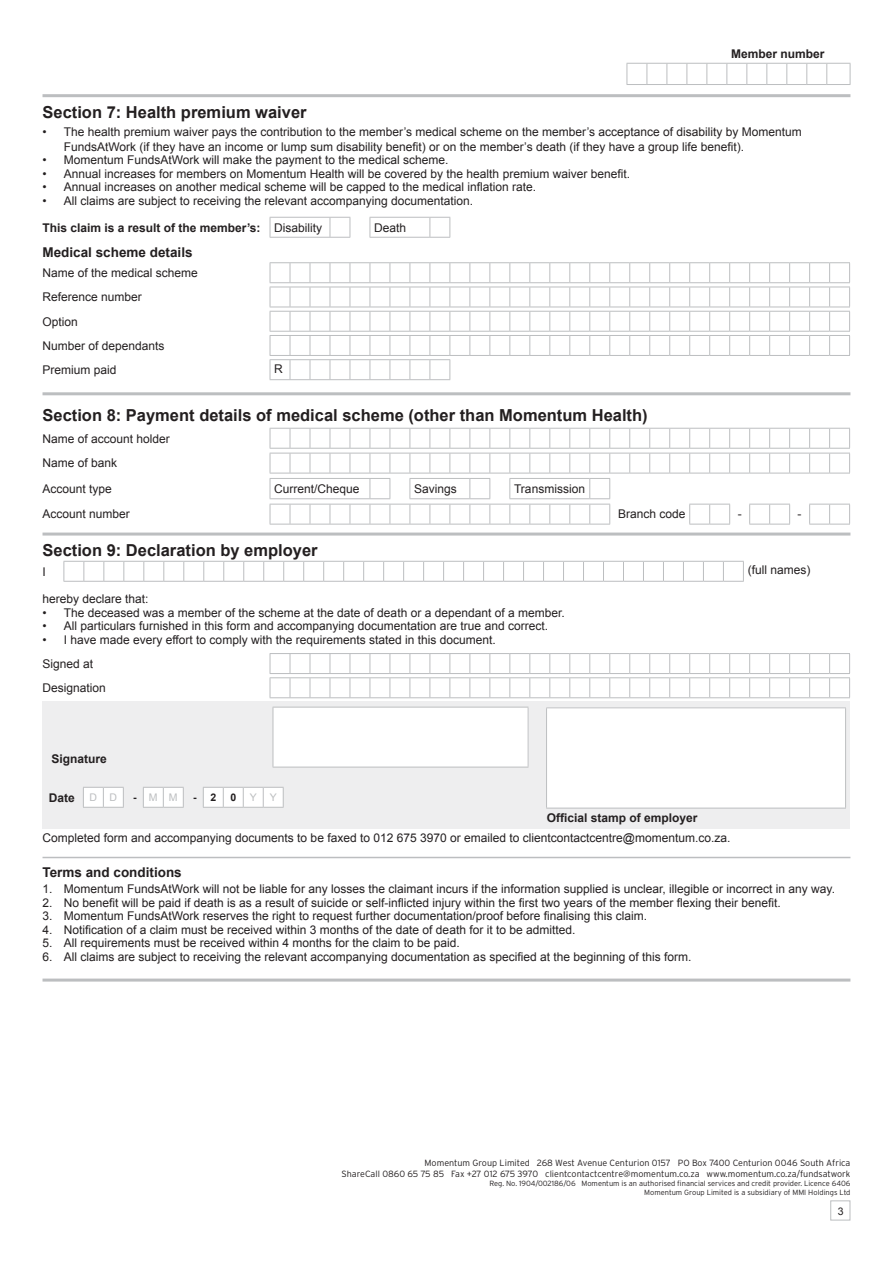
<style>
.page{position:relative;width:893px;height:1263px;background:#fff}
.page>*{position:absolute;margin:0;border:0;box-sizing:border-box;transform-origin:0 0}
.t1{font:700 16.5px "Arial";color:#231f20}
.t2{font:700 13.5px "Arial";color:#231f20}
.t3{font:12px/24.3px "Arial";color:#231f20}
.t4{font:700 12px "Arial";color:#231f20}
.t5{font:10.5px "Arial";color:#bcbec0}
.t6{font:700 10.5px "Arial";color:#231f20}
.t7{font:10.5px "Arial";color:#231f20}
.t8{font:300 9px/10.8px "Interstate";color:#231f20;text-align:right}
.t9{font:300 7.5px/9px "Interstate";color:#231f20;text-align:right}
.s1{font-weight:400}
.s2{font-weight:400;font-size:10.5px;color:#bcbec0}
.s3{font-weight:700;color:#231f20}
</style>
<div class="page">
<div style="left:830px;top:1200px;width:20px;height:20px;background:#fff;border:1px solid #bcbec0"></div>
<svg style="left:627px;top:63px;width:224px;height:22px"></svg>
<hr style="left:43px;top:94px;width:807px;height:3px;background:#bcbec0">
<hr style="left:270px;top:217px;width:60px;height:1px;background:#bcbec0">
<svg style="left:270px;top:218px;width:1px;height:19px"></svg>
<hr style="left:270px;top:237px;width:60px;height:1px;background:#bcbec0">
<svg style="left:330px;top:217px;width:21px;height:21px"></svg>
<hr style="left:370px;top:217px;width:60px;height:1px;background:#bcbec0">
<svg style="left:370px;top:218px;width:1px;height:19px"></svg>
<hr style="left:370px;top:237px;width:60px;height:1px;background:#bcbec0">
<svg style="left:429px;top:217px;width:21px;height:21px"></svg>
<svg style="left:270px;top:262px;width:580px;height:118px"></svg>
<hr style="left:43px;top:392px;width:807px;height:3px;background:#bcbec0">
<svg style="left:270px;top:428px;width:580px;height:97px"></svg>
<hr style="left:43px;top:532px;width:807px;height:3px;background:#bcbec0">
<div style="left:43px;top:702px;width:807px;height:127px;background:#eeeeef"></div>
<svg style="left:64px;top:561px;width:680px;height:21px"></svg>
<svg style="left:270px;top:653px;width:580px;height:45px"></svg>
<hr style="left:43px;top:857px;width:807px;height:1px;background:#bcbec0">
<hr style="left:43px;top:978px;width:807px;height:3px;background:#bcbec0">
<div style="left:273px;top:707px;width:255px;height:60px;background:#fff"></div>
<hr style="left:273px;top:707px;width:255px;height:1px;background:#bcbec0">
<hr style="left:273px;top:707px;width:1px;height:60px;background:#bcbec0">
<hr style="left:528px;top:707px;width:1px;height:60px;background:#bcbec0">
<hr style="left:273px;top:767px;width:255px;height:1px;background:#bcbec0">
<div style="left:547px;top:708px;width:299px;height:100px;background:#fff"></div>
<hr style="left:546px;top:707px;width:300px;height:1px;background:#bcbec0">
<hr style="left:546px;top:708px;width:1px;height:100px;background:#bcbec0">
<hr style="left:845px;top:708px;width:1px;height:100px;background:#bcbec0">
<hr style="left:546px;top:808px;width:300px;height:1px;background:#bcbec0">
<svg style="left:83px;top:787px;width:201px;height:21px"></svg>
<p class="t4" style="left:731px;top:46px;width:95px">Member number</p>
<h1 class="t1" style="left:43px;top:102px;width:266px">Section 7: Health premium waiver</h1>
<p class="t3" style="left:64px;top:125px;width:740px;line-height:14.4px;text-indent:-21px">• The health premium waiver pays the contribution to the member’s medical scheme on the member’s acceptance of disability by Momentum<br>FundsAtWork (if they have an income or lump sum disability benefit) or on the member’s death (if they have a group life benefit).</p>
<p class="t3" style="left:43px;top:148px;width:407px">• Momentum FundsAtWork will make the payment to the medical scheme.</p>
<p class="t3" style="left:43px;top:161px;width:589px">• Annual increases for members on Momentum Health will be covered by the health premium waiver benefit.</p>
<p class="t3" style="left:43px;top:175px;width:495px">• Annual increases on another medical scheme will be capped to the medical inflation rate.</p>
<p class="t3" style="left:43px;top:188px;width:432px">• All claims are subject to receiving the relevant accompanying documentation.</p>
<p class="t4" style="left:43px;top:219px;width:281px">This claim is a result of the member’s: <span class="s1">Disability</span></p>
<p class="t3" style="left:374px;top:215px;width:34px">Death</p>
<p class="t2" style="left:43px;top:243px;width:152px">Medical scheme details</p>
<p class="t3" style="left:43px;top:261px;width:157px">Name of the medical scheme<br>Reference number<br>Option<br>Number of dependants<br>Premium paid</p>
<p class="t3" style="left:274px;top:356px;width:10px">R</p>
<h1 class="t1" style="left:43px;top:405px;width:607px">Section 8: Payment details of medical scheme (other than Momentum Health)</h1>
<p class="t3" style="left:43px;top:426px;width:129px;line-height:25.2px">Name of account holder<br>Name of bank<br>Account type</p>
<p class="t3" style="left:274px;top:477px;width:87px">Current/Cheque</p>
<p class="t3" style="left:414px;top:477px;width:44px">Savings</p>
<p class="t3" style="left:514px;top:477px;width:72px">Transmission</p>
<p class="t3" style="left:43px;top:502px;width:89px">Account number</p>
<p class="t3" style="left:618px;top:502px;width:69px">Branch code</p>
<p class="t3" style="left:738px;top:502px;width:5px">-</p>
<p class="t3" style="left:798px;top:502px;width:5px">-</p>
<h1 class="t1" style="left:43px;top:539px;width:277px">Section 9: Declaration by employer</h1>
<p class="t3" style="left:43px;top:559px;width:5px">I</p>
<p class="t3" style="left:748px;top:558px;width:64px">(full names)</p>
<p class="t3" style="left:43px;top:587px;width:108px">hereby declare that:</p>
<p class="t3" style="left:43px;top:600px;width:524px">• The deceased was a member of the scheme at the date of death or a dependant of a member.</p>
<p class="t3" style="left:43px;top:614px;width:507px">• All particulars furnished in this form and accompanying documentation are true and correct.</p>
<p class="t3" style="left:43px;top:628px;width:455px">• I have made every effort to comply with the requirements stated in this document.<br>Signed at<br>Designation</p>
<p class="t4" style="left:51px;top:751px;width:57px">Signature</p>
<p class="t4" style="left:49px;top:789px;width:70px">Date <span class="s2">D D</span></p>
<p class="t5" style="left:133px;top:790px;width:46px"><span class="s3">-</span>MM</p>
<p class="t6" style="left:193px;top:790px;width:25px">- 2</p>
<p class="t6" style="left:230px;top:790px;width:7px">0</p>
<p class="t5" style="left:250px;top:790px;width:28px">Y Y</p>
<p class="t4" style="left:547px;top:810px;width:152px">Official stamp of employer</p>
<p class="t3" style="left:43px;top:826px;width:689px">Completed form and accompanying documents to be faxed to 012 675 3970 or emailed to clientcontactcentre@momentum.co.za.</p>
<p class="t2" style="left:43px;top:864px;width:141px">Terms and conditions</p>
<p class="t3" style="left:43px;top:877px;width:794px">1. Momentum FundsAtWork will not be liable for any losses the claimant incurs if the information supplied is unclear, illegible or incorrect in any way.</p>
<p class="t3" style="left:43px;top:890px;width:740px">2. No benefit will be paid if death is as a result of suicide or self-inflicted injury within the first two years of the member flexing their benefit.</p>
<p class="t3" style="left:43px;top:904px;width:606px">3. Momentum FundsAtWork reserves the right to request further documentation/proof before finalising this claim.</p>
<p class="t3" style="left:43px;top:917px;width:534px">4. Notification of a claim must be received within 3 months of the date of death for it to be admitted.</p>
<p class="t3" style="left:43px;top:931px;width:419px">5. All requirements must be received within 4 months for the claim to be paid.</p>
<p class="t3" style="left:43px;top:944px;width:650px">6. All claims are subject to receiving the relevant accompanying documentation as specified at the beginning of this form.</p>
<p class="t8" style="left:341px;top:1157px;width:510px">Momentum Group Limited 268 West Avenue Centurion 0157 PO Box 7400 Centurion 0046 South Africa<br>ShareCall 0860 65 75 85 Fax +27 012 675 3970 clientcontactcentre@momentum.co.za www.momentum.co.za/fundsatwork</p>
<p class="t9" style="left:489px;top:1178px;width:363px">Reg. No. 1904/002186/06 Momentum is an authorised financial services and credit provider. Licence 6406<br>Momentum Group Limited is a subsidiary of MMI Holdings Ltd</p>
<p class="t7" style="left:838px;top:1204px;width:7px">3</p>
</div>
